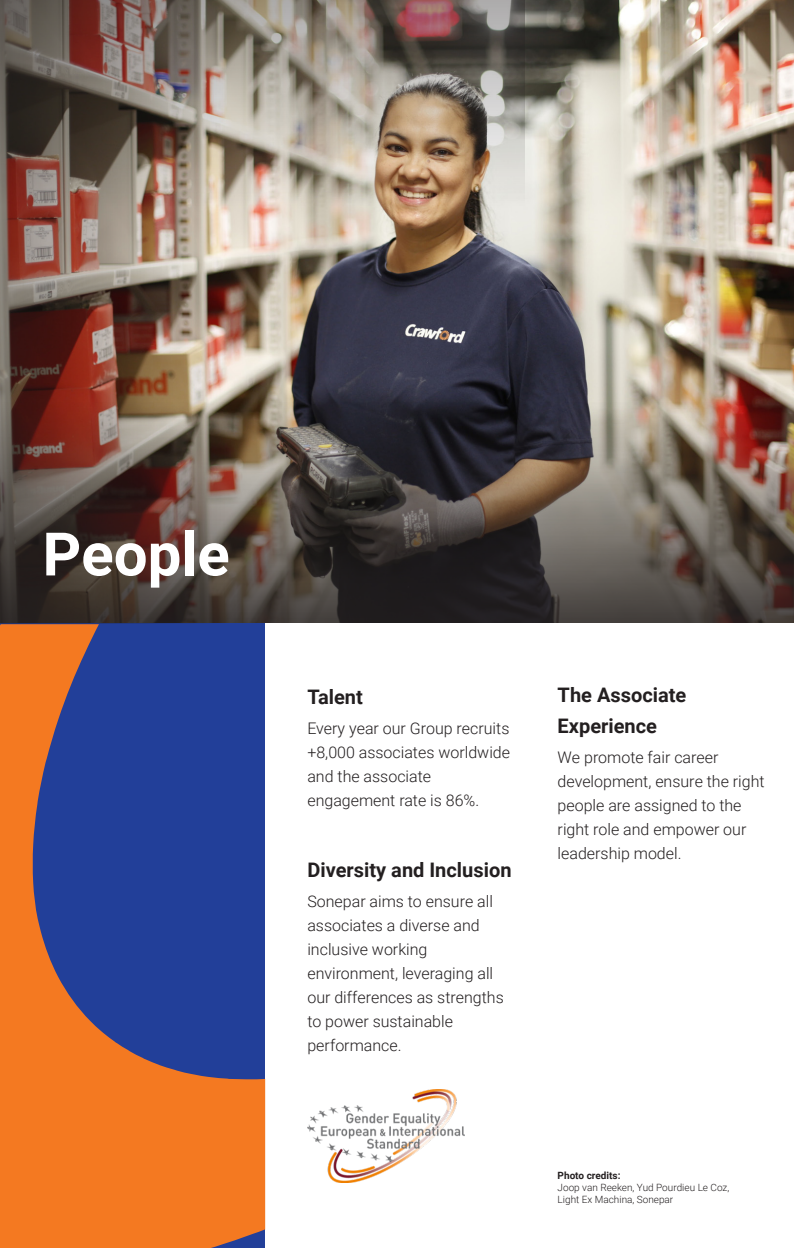
<style>
.page{position:relative;width:794px;height:1248px;background:#fff}
.page>*{position:absolute;margin:0;border:0;box-sizing:border-box;transform-origin:0 0}
.t1{font:700 60px "Roboto";color:#fff}
.t2{font:700 20px "Roboto";color:#231f20}
.t3{font:300 16px/24px "Roboto";color:#231f20}
.t4{font:300 10px/12px "Roboto";color:#231f20}
.t5{font:700 10px "Roboto";color:#231f20}
</style>
<div class="page">
<img style="left:226px;top:0;width:568px;height:401px">
<img style="left:226px;top:0;width:298px;height:206px">
<img style="left:226px;top:401px;width:568px;height:223px">
<img style="left:0;top:0;width:226px;height:624px">
<svg style="left:0;top:624px;width:265px;height:623px;background:#7f5863"></svg>
<img style="left:307px;top:1089px;width:157px;height:92px">
<p class="t1" style="left:43px;top:512px;width:189px">People</p>
<p class="t2" style="left:307px;top:683px;width:57px">Talent</p>
<p class="t3" style="left:307px;top:715px;width:204px">Every year our Group recruits +8,000 associates worldwide and the associate engagement rate is 86%.</p>
<p class="t2" style="left:307px;top:856px;width:206px">Diversity and Inclusion</p>
<p class="t3" style="left:307px;top:888px;width:198px">Sonepar aims to ensure all associates a diverse and inclusive working environment, leveraging all our differences as strengths to power sustainable performance.</p>
<p class="t2" style="left:557px;top:680px;width:130px">The Associate</p>
<p class="t2" style="left:557px;top:712px;width:101px">Experience</p>
<p class="t3" style="left:557px;top:744px;width:208px">We promote fair career development, ensure the right people are assigned to the right role and empower our leadership model.</p>
<p class="t5" style="left:557px;top:1168px;width:64px">Photo credits:</p>
<p class="t4" style="left:557px;top:1180px;width:173px">Joop van Reeken, Yud Pourdieu Le Coz,<br>Light Ex Machina, Sonepar</p>
</div>
